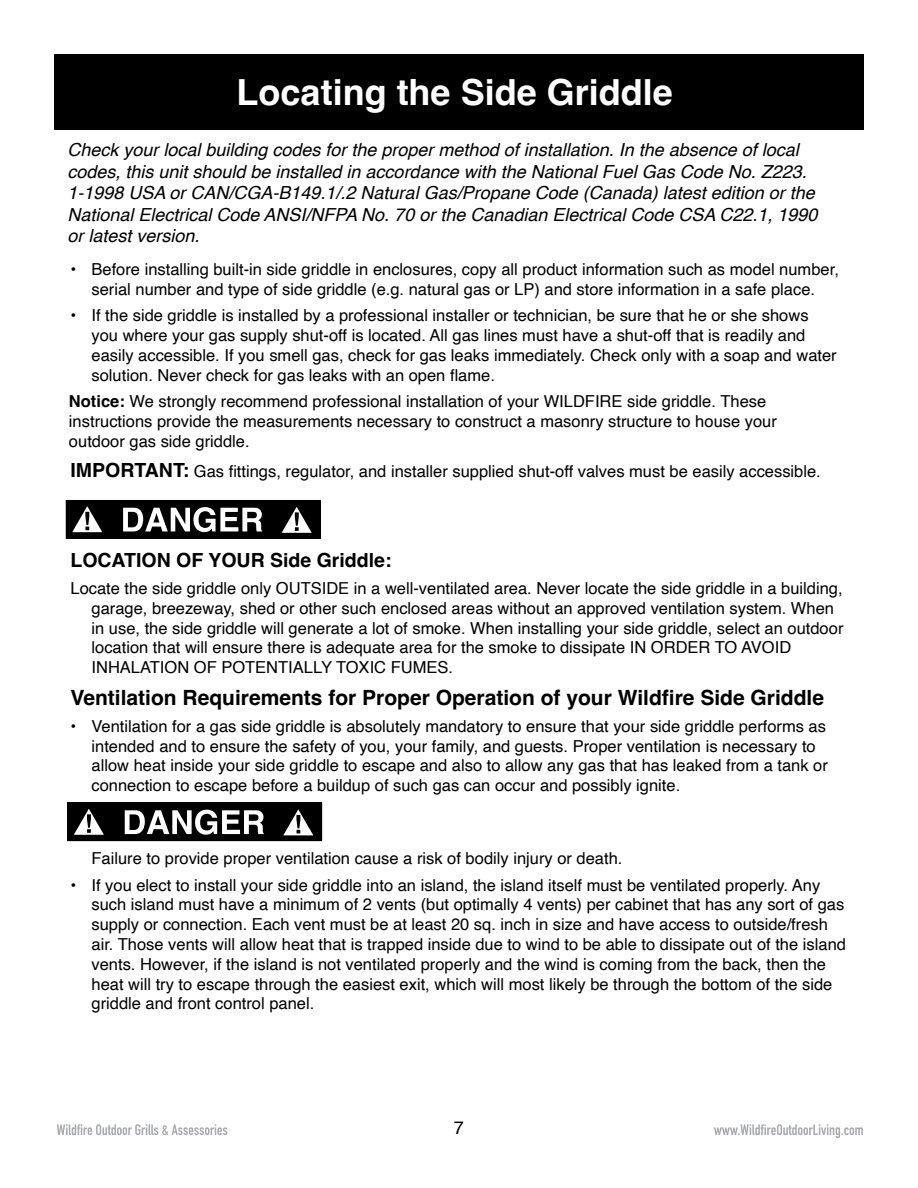
<style>
.page{position:relative;width:918px;height:1188px;background:#fff}
.page>*{position:absolute;margin:0;border:0;box-sizing:border-box;transform-origin:0 0}
.t1{font:700 36px "Helvetica";color:#fff}
.t2{font:700 21px "Helvetica";color:#000}
.t3{font:700 19.5px "Helvetica";color:#000}
.t4{font:italic 18px/21.6px "Helvetica";color:#000}
.t5{font:18px "Helvetica";color:#000}
.t6{font:16.5px/19.8px "Helvetica";color:#000}
.s1{font-weight:700}
.s2{font-weight:700;font-size:19.5px}
</style>
<div class="page">
<div style="left:54px;top:54px;width:810px;height:76px;background:#000"></div>
<div style="left:68px;top:803px;width:254px;height:38px;background:#000"></div>
<svg style="left:57px;top:1124px;width:806px;height:14px"></svg>
<div style="left:66px;top:500px;width:254px;height:38px;background:#000"></div>
<svg style="left:72px;top:506px;width:30px;height:26px"></svg>
<svg style="left:282px;top:507px;width:30px;height:26px"></svg>
<svg style="left:123px;top:507px;width:139px;height:25px"></svg>
<svg style="left:74px;top:809px;width:30px;height:26px"></svg>
<svg style="left:283px;top:809px;width:30px;height:26px"></svg>
<svg style="left:125px;top:810px;width:139px;height:25px"></svg>
<h1 class="t1" style="left:237px;top:70px;width:438px">Locating the Side Griddle</h1>
<p class="t4" style="left:68px;top:139px;width:752px">Check your local building codes for the proper method of installation. In the absence of local codes, this unit should be installed in accordance with the National Fuel Gas Code No. Z223.<br>1-1998 USA or CAN/CGA-B149.1/.2 Natural Gas/Propane Code (Canada) latest edition or the National Electrical Code ANSI/NFPA No. 70 or the Canadian Electrical Code CSA C22.1, 1990 or latest version.</p>
<p class="t6" style="left:70px;top:260px;width:770px;text-align:center">• Before installing built-in side griddle in enclosures, copy all product information such as model number, serial number and type of side griddle (e.g. natural gas or LP) and store information in a safe place.</p>
<p class="t6" style="left:92px;top:306px;width:747px;text-indent:-21px">• If the side griddle is installed by a professional installer or technician, be sure that he or she shows you where your gas supply shut-off is located. All gas lines must have a shut-off that is readily and easily accessible. If you smell gas, check for gas leaks immediately. Check only with a soap and water solution. Never check for gas leaks with an open flame.</p>
<p class="t6" style="left:69px;top:392px;width:709px"><span class="s1">Notice:</span> We strongly recommend professional installation of your WILDFIRE side griddle. These instructions provide the measurements necessary to construct a masonry structure to house your outdoor gas side griddle.</p>
<p class="t6" style="left:70px;top:462px;width:752px"><span class="s2">IMPORTANT:</span> Gas fittings, regulator, and installer supplied shut-off valves must be easily accessible.</p>
<p class="t3" style="left:70px;top:549px;width:323px">LOCATION OF YOUR Side Griddle:</p>
<p class="t6" style="left:92px;top:579px;width:754px;text-indent:-21px">Locate the side griddle only OUTSIDE in a well-ventilated area. Never locate the side griddle in a building, garage, breezeway, shed or other such enclosed areas without an approved ventilation system. When in use, the side griddle will generate a lot of smoke. When installing your side griddle, select an outdoor location that will ensure there is adequate area for the smoke to dissipate IN ORDER TO AVOID INHALATION OF POTENTIALLY TOXIC FUMES.</p>
<p class="t2" style="left:70px;top:685px;width:755px">Ventilation Requirements for Proper Operation of your Wildfire Side Griddle</p>
<p class="t6" style="left:92px;top:717px;width:738px;text-indent:-21px">• Ventilation for a gas side griddle is absolutely mandatory to ensure that your side griddle performs as intended and to ensure the safety of you, your family, and guests. Proper ventilation is necessary to allow heat inside your side griddle to escape and also to allow any gas that has leaked from a tank or connection to escape before a buildup of such gas can occur and possibly ignite.</p>
<p class="t6" style="left:92px;top:849px;width:532px">Failure to provide proper ventilation cause a risk of bodily injury or death.</p>
<p class="t6" style="left:92px;top:875px;width:756px;text-indent:-21px">• If you elect to install your side griddle into an island, the island itself must be ventilated properly. Any such island must have a minimum of 2 vents (but optimally 4 vents) per cabinet that has any sort of gas supply or connection. Each vent must be at least 20 sq. inch in size and have access to outside/fresh air. Those vents will allow heat that is trapped inside due to wind to be able to dissipate out of the island vents. However, if the island is not ventilated properly and the wind is coming from the back, then the heat will try to escape through the easiest exit, which will most likely be through the bottom of the side griddle and front control panel.</p>
<p class="t5" style="left:454px;top:1114px;width:12px">7</p>
</div>
